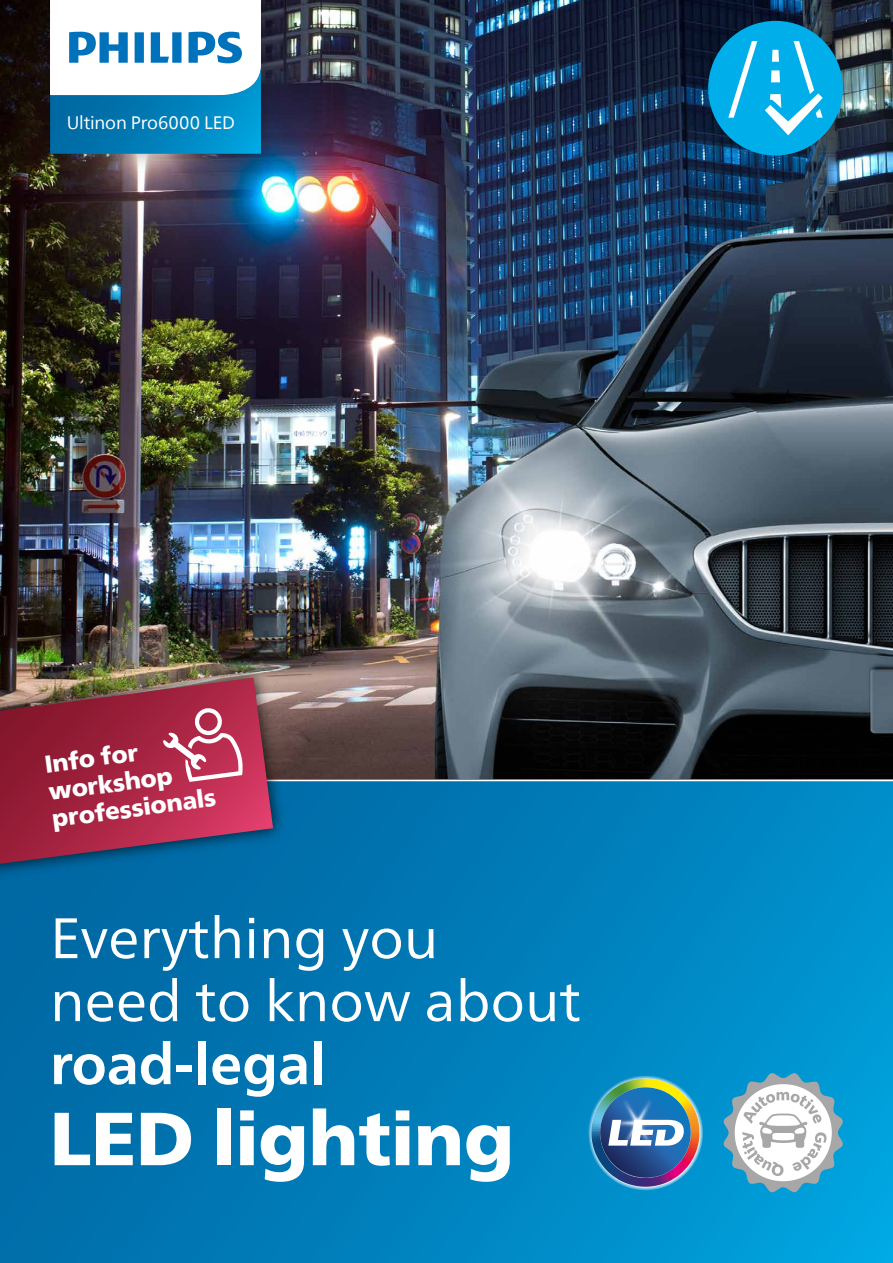
<style>
.page{position:relative;width:893px;height:1263px;background:#fff}
.page>*{position:absolute;margin:0;border:0;box-sizing:border-box;transform-origin:0 0}
.t1{font:900 75px "Neue Frutiger World";color:#fff}
.t2{font:57px/63px "Neue Frutiger World";color:#fff}
.t3{font:700 57px "Neue Frutiger World";color:#fff}
.t4{font:900 24.3px/27.8px "Neue Frutiger World";color:#fff}
.t5{font:18px "Neue Frutiger World";letter-spacing:-.01em;color:#fff}
</style>
<div class="page">
<img style="left:0;top:0;width:893px;height:780px">
<div style="left:0;top:780px;width:893px;height:483px;background:linear-gradient(to right,#0067a3,#0096d2)"></div>
<hr style="left:0;top:780px;width:893px;height:1px;background:#fff">
<img style="left:0;top:658px;width:294px;height:228px">
<svg style="left:0;top:678px;width:273px;height:186px;background:#8f344e"></svg>
<svg style="left:163px;top:707px;width:80px;height:75px"></svg>
<img style="left:25px;top:0;width:262px;height:180px">
<svg style="left:50px;top:0;width:211px;height:154px"></svg>
<svg style="left:724px;top:1073px;width:119px;height:119px"></svg>
<svg style="left:588px;top:1075px;width:115px;height:115px"></svg>
<svg style="left:600px;top:1087px;width:91px;height:91px"></svg>
<img style="left:591px;top:1079px;width:93px;height:108px">
<div style="left:708px;top:21px;width:135px;height:135px;background:#00aee9;border-radius:50%"></div>
<svg style="left:728px;top:41px;width:95px;height:94px"></svg>
<p class="t5" style="left:67px;top:109px;width:170px">Ultinon Pro6000 LED</p>
<p class="t4" style="left:43px;top:751px;width:167px;rotate:-8deg">Info for workshop professionals</p>
<h2 class="t2" style="left:50px;top:907px;width:532px">Everything you need to know about</h2>
<h2 class="t3" style="left:50px;top:1014px;width:278px">road-legal</h2>
<h1 class="t1" style="left:50px;top:1095px;width:465px">LED lighting</h1>
</div>
